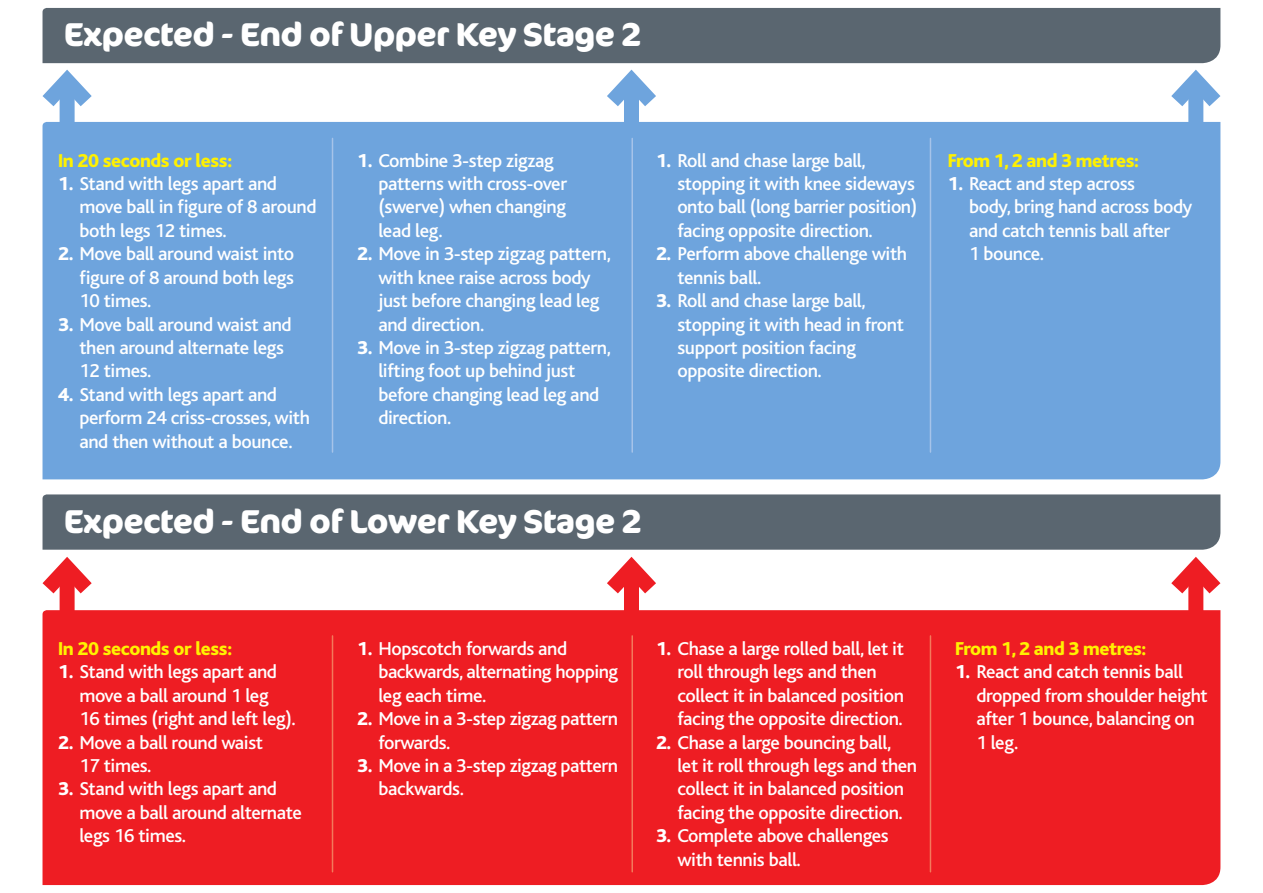
<style>
.page{position:relative;width:1263px;height:893px;background:#fff}
.page>*{position:absolute;margin:0;border:0;box-sizing:border-box;transform-origin:0 0}
.t1{font:700 33px "Cocon";letter-spacing:-.02em;color:#fff}
.t2{font:500 19.5px/23.4px "Bliss";letter-spacing:-.02em;color:#fff}
.t3{font:800 19.5px "Bliss";letter-spacing:-.02em;color:#fff101}
.s1{font-weight:800}
</style>
<div class="page">
<div style="left:43px;top:122px;width:1177px;height:357px;background:#6ea4dd"></div>
<div style="left:43px;top:610px;width:1177px;height:275px;background:#ee1d23"></div>
<div style="left:43px;top:8px;width:1177px;height:55px;background:#5a6670"></div>
<div style="left:43px;top:494px;width:1177px;height:56px;background:#5a6670"></div>
<div style="left:624px;top:81px;width:15px;height:57px;background:#6ea4dd"></div>
<svg style="left:591px;top:59px;width:81px;height:63px"></svg>
<div style="left:624px;top:568px;width:15px;height:57px;background:#ee1d23"></div>
<svg style="left:591px;top:546px;width:81px;height:48px"></svg>
<div style="left:60px;top:81px;width:15px;height:57px;background:#6ea4dd"></div>
<svg style="left:42px;top:59px;width:65px;height:63px"></svg>
<div style="left:60px;top:568px;width:15px;height:57px;background:#ee1d23"></div>
<svg style="left:42px;top:546px;width:65px;height:63px"></svg>
<div style="left:1188px;top:81px;width:15px;height:57px;background:#6ea4dd"></div>
<svg style="left:1155px;top:59px;width:66px;height:63px"></svg>
<div style="left:1188px;top:568px;width:15px;height:57px;background:#ee1d23"></div>
<svg style="left:1155px;top:546px;width:66px;height:63px"></svg>
<hr style="left:332px;top:138px;width:1px;height:314px;background:#a6c3e9">
<hr style="left:332px;top:636px;width:1px;height:236px;background:#f3795b">
<hr style="left:631px;top:138px;width:2px;height:314px;background:#a6c3e9">
<hr style="left:631px;top:636px;width:2px;height:236px;background:#f3795b">
<hr style="left:930px;top:138px;width:1px;height:314px;background:#a6c3e9">
<hr style="left:930px;top:636px;width:1px;height:236px;background:#f3795b">
<p class="t1" style="left:64px;top:15px;width:579px">Expected - End of Upper Key Stage 2</p>
<p class="t3" style="left:58px;top:150px;width:176px">In 20 seconds or less:</p>
<p class="t2" style="left:79px;top:172px;width:239px;text-indent:-21px"><span class="s1">1.</span> Stand with legs apart and move ball in figure of 8 around both legs 12 times.</p>
<p class="t2" style="left:79px;top:243px;width:216px;text-align:justify;text-indent:-21px"><span class="s1">2.</span> Move ball around waist into figure of 8 around both legs 10 times.</p>
<p class="t2" style="left:79px;top:313px;width:214px;text-indent:-21px"><span class="s1">3.</span> Move ball around waist and then around alternate legs<br>12 times.</p>
<p class="t2" style="left:79px;top:383px;width:232px;text-indent:-21px"><span class="s1">4.</span> Stand with legs apart and perform 24 criss-crosses, with and then without a bounce.</p>
<p class="t2" style="left:378px;top:149px;width:190px;text-indent:-21px"><span class="s1">1.</span> Combine 3-step zigzag patterns with cross-over (swerve) when changing lead leg.</p>
<p class="t2" style="left:378px;top:243px;width:234px;text-indent:-21px"><span class="s1">2.</span> Move in 3-step zigzag pattern, with knee raise across body just before changing lead leg and direction.</p>
<p class="t2" style="left:378px;top:336px;width:234px;text-indent:-21px"><span class="s1">3.</span> Move in 3-step zigzag pattern, lifting foot up behind just before changing lead leg and direction.</p>
<p class="t2" style="left:677px;top:149px;width:241px;text-indent:-21px"><span class="s1">1.</span> Roll and chase large ball, stopping it with knee sideways onto ball (long barrier position) facing opposite direction.</p>
<p class="t2" style="left:677px;top:243px;width:231px;text-indent:-21px"><span class="s1">2.</span> Perform above challenge with tennis ball.</p>
<p class="t2" style="left:677px;top:289px;width:228px;text-indent:-21px"><span class="s1">3.</span> Roll and chase large ball, stopping it with head in front support position facing opposite direction.</p>
<p class="t1" style="left:64px;top:501px;width:580px">Expected - End of Lower Key Stage 2</p>
<p class="t3" style="left:948px;top:150px;width:193px">From 1, 2 and 3 metres:</p>
<p class="t2" style="left:969px;top:172px;width:225px;text-indent:-21px"><span class="s1">1.</span> React and step across<br>body, bring hand across body and catch tennis ball after<br>1 bounce.</p>
<p class="t3" style="left:58px;top:638px;width:176px">In 20 seconds or less:</p>
<p class="t2" style="left:79px;top:661px;width:218px;text-indent:-21px"><span class="s1">1.</span> Stand with legs apart and move a ball around 1 leg<br>16 times (right and left leg).</p>
<p class="t2" style="left:79px;top:731px;width:185px;text-indent:-21px"><span class="s1">2.</span> Move a ball round waist<br>17 times.</p>
<p class="t2" style="left:79px;top:778px;width:224px;text-indent:-21px"><span class="s1">3.</span> Stand with legs apart and move a ball around alternate legs 16 times.</p>
<p class="t2" style="left:378px;top:637px;width:241px;text-indent:-21px"><span class="s1">1.</span> Hopscotch forwards and backwards, alternating hopping leg each time.</p>
<p class="t2" style="left:378px;top:707px;width:241px;text-indent:-21px"><span class="s1">2.</span> Move in a 3-step zigzag pattern forwards.</p>
<p class="t2" style="left:378px;top:754px;width:241px;text-indent:-21px"><span class="s1">3.</span> Move in a 3-step zigzag pattern backwards.</p>
<p class="t2" style="left:677px;top:637px;width:228px;text-indent:-21px"><span class="s1">1.</span> Chase a large rolled ball, let it roll through legs and then collect it in balanced position facing the opposite direction.</p>
<p class="t2" style="left:677px;top:731px;width:241px;text-indent:-21px"><span class="s1">2.</span> Chase a large bouncing ball,<br>let it roll through legs and then collect it in balanced position facing the opposite direction.</p>
<p class="t2" style="left:677px;top:824px;width:213px;text-indent:-21px"><span class="s1">3.</span> Complete above challenges with tennis ball.</p>
<p class="t3" style="left:955px;top:638px;width:193px">From 1, 2 and 3 metres:</p>
<p class="t2" style="left:976px;top:661px;width:233px;text-indent:-21px"><span class="s1">1.</span> React and catch tennis ball dropped from shoulder height after 1 bounce, balancing on<br>1 leg.</p>
</div>
